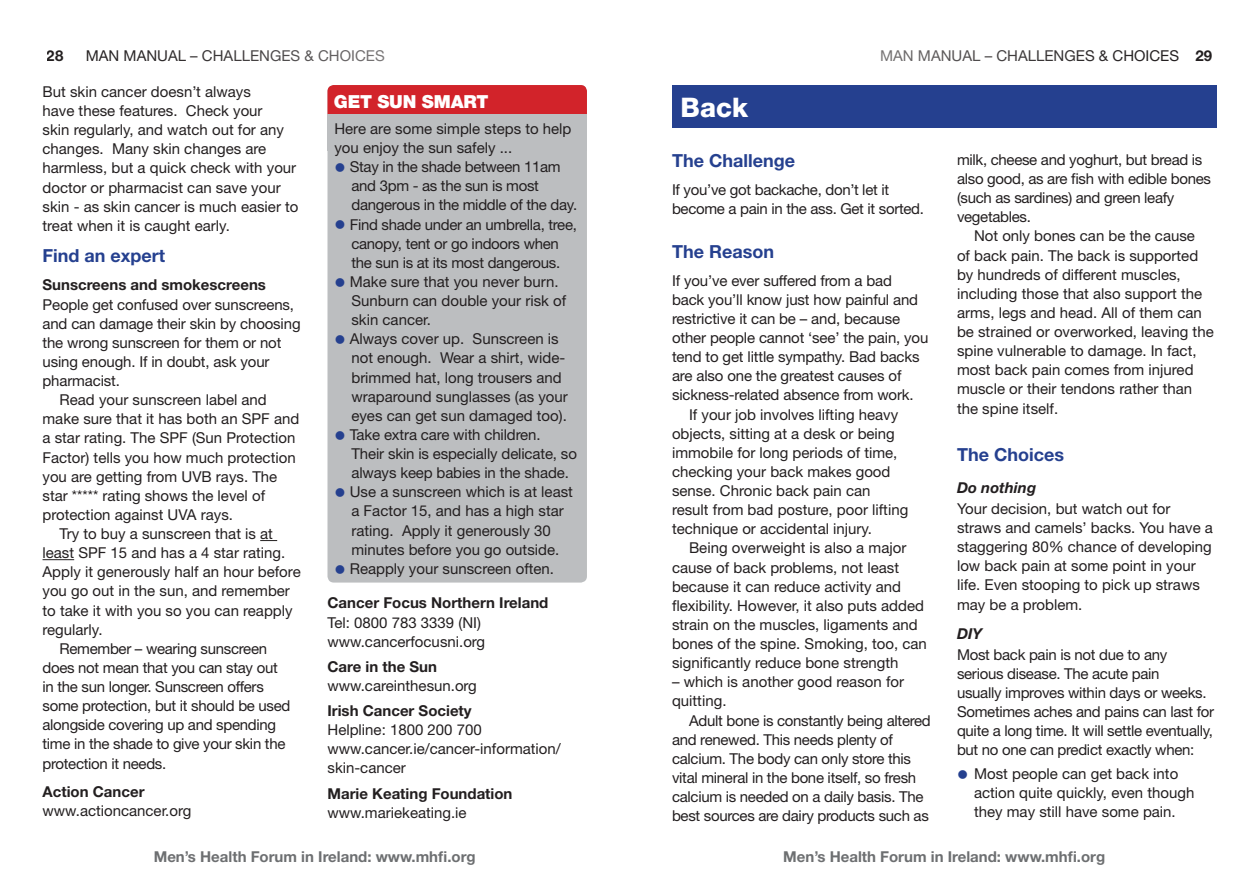
<style>
.page{position:relative;width:1259px;height:893px;background:#fff}
.page>*{position:absolute;margin:0;border:0;box-sizing:border-box;transform-origin:0 0}
.t1{font:800 27px "Helvetica Neue";color:#fff}
.t2{font:700 18px "Helvetica Neue";color:#25408f}
.t3{font:900 18px "Helvetica Neue";letter-spacing:-.005em;color:#fff}
.t4{font:15px/19.2px "Helvetica Neue";color:#231f20}
.t5{font:15px/19.2px "Helvetica Neue";letter-spacing:-.02em;color:#231f20}
.t6{font:700 15px "Helvetica Neue";color:#231f20}
.t7{font:700 15px "Helvetica Neue";color:#6d6f71}
.t8{font:italic 700 15px "Helvetica Neue";color:#231f20}
.s1{font-weight:700}
.s2{color:#25408f}
</style>
<div class="page">
<svg style="left:260px;top:540px;width:17px;height:1px"></svg>
<hr style="left:43px;top:559px;width:31px;height:1px;background:#231f20">
<div style="left:327px;top:85px;width:260px;height:498px;background:#bcbec0;border-radius:6px"></div>
<div style="left:327px;top:85px;width:260px;height:44px;background:#d2232a;border-radius:6px"></div>
<div style="left:327px;top:115px;width:260px;height:14px;background:#bcbec0"></div>
<div style="left:672px;top:85px;width:544px;height:43px;background:#25408f"></div>
<p class="t6" style="left:47px;top:47px;width:18px">28</p>
<p class="t4" style="left:86px;top:46px;width:300px">MAN MANUAL – CHALLENGES &amp; CHOICES</p>
<p class="t4" style="left:880px;top:46px;width:333px">MAN MANUAL – CHALLENGES &amp; CHOICES <span class="s1">29</span></p>
<p class="t4" style="left:43px;top:82px;width:257px">But skin cancer doesn’t always<br>have these features. Check your<br>skin regularly, and watch out for any changes. Many skin changes are harmless, but a quick check with your doctor or pharmacist can save your skin - as skin cancer is much easier to treat when it is caught early.</p>
<p class="t2" style="left:43px;top:245px;width:124px">Find an expert</p>
<p class="t6" style="left:43px;top:276px;width:225px">Sunscreens and smokescreens</p>
<p class="t4" style="left:43px;top:294px;width:253px">People get confused over sunscreens,</p>
<p class="t4" style="left:43px;top:313px;width:260px">and can damage their skin by choosing</p>
<p class="t4" style="left:43px;top:333px;width:240px">the wrong sunscreen for them or not</p>
<p class="t4" style="left:43px;top:352px;width:228px">using enough. If in doubt, ask your</p>
<p class="t4" style="left:43px;top:371px;width:76px">pharmacist.</p>
<p class="t4" style="left:60px;top:390px;width:209px">Read your sunscreen label and</p>
<p class="t4" style="left:43px;top:409px;width:258px">make sure that it has both an SPF and</p>
<p class="t4" style="left:43px;top:428px;width:254px">a star rating. The SPF (Sun Protection</p>
<p class="t4" style="left:43px;top:447px;width:255px">Factor) tells you how much protection</p>
<p class="t4" style="left:43px;top:466px;width:236px">you are getting from UVB rays. The</p>
<p class="t4" style="left:43px;top:486px;width:224px">star ***** rating shows the level of</p>
<p class="t4" style="left:43px;top:505px;width:189px">protection against UVA rays.</p>
<p class="t4" style="left:60px;top:524px;width:215px">Try to buy a sunscreen that is at</p>
<p class="t4" style="left:43px;top:543px;width:242px">least SPF 15 and has a 4 star rating.</p>
<p class="t4" style="left:43px;top:562px;width:260px">Apply it generously half an hour before</p>
<p class="t4" style="left:43px;top:581px;width:249px">you go out in the sun, and remember</p>
<p class="t4" style="left:43px;top:600px;width:252px">to take it with you so you can reapply</p>
<p class="t4" style="left:43px;top:619px;width:59px">regularly.</p>
<p class="t5" style="left:60px;top:639px;width:209px">Remember – wearing sunscreen</p>
<p class="t5" style="left:43px;top:658px;width:237px">does not mean that you can stay out</p>
<p class="t5" style="left:43px;top:677px;width:223px">in the sun longer. Sunscreen offers</p>
<p class="t5" style="left:43px;top:696px;width:249px">some protection, but it should be used</p>
<p class="t5" style="left:43px;top:715px;width:235px">alongside covering up and spending</p>
<p class="t5" style="left:43px;top:734px;width:244px">time in the shade to give your skin the</p>
<p class="t5" style="left:43px;top:753px;width:123px">protection it needs.</p>
<p class="t6" style="left:43px;top:782px;width:103px">Action Cancer</p>
<p class="t4" style="left:43px;top:801px;width:150px">www. actioncancer. org</p>
<p class="t3" style="left:334px;top:91px;width:156px">GET SUN SMART</p>
<p class="t4" style="left:334px;top:119px;width:239px">Here are some simple steps to help you enjoy the sun safely ...</p>
<p class="t5" style="left:351px;top:157px;width:225px;text-indent:-17px"><span class="s2">●</span> Stay in the shade between 11am and 3pm - as the sun is most dangerous in the middle of the day.</p>
<p class="t5" style="left:334px;top:214px;width:244px;text-align:center"><span class="s2">●</span> Find shade under an umbrella, tree, canopy, tent or go indoors when<br>the sun is at its most dangerous.</p>
<p class="t4" style="left:351px;top:272px;width:216px;text-indent:-17px"><span class="s2">●</span> Make sure that you never burn.<br>Sunburn can double your risk of skin cancer.</p>
<p class="t4" style="left:351px;top:329px;width:218px;text-indent:-17px"><span class="s2">●</span> Always cover up. Sunscreen is not enough. Wear a shirt, wide&shy;brimmed hat, long trousers and wraparound sunglasses (as your eyes can get sun damaged too).</p>
<p class="t4" style="left:351px;top:425px;width:227px;text-indent:-17px"><span class="s2">●</span> Take extra care with children.<br>Their skin is especially delicate, so always keep babies in the shade.</p>
<p class="t4" style="left:334px;top:482px;width:240px;text-align:center"><span class="s2">●</span> Use a sunscreen which is at least a Factor 15, and has a high star rating. Apply it generously 30 minutes before you go outside.</p>
<p class="t4" style="left:334px;top:559px;width:219px"><span class="s2">●</span> Reapply your sunscreen often.</p>
<p class="t6" style="left:327px;top:594px;width:222px">Cancer Focus Northern Ireland</p>
<p class="t4" style="left:327px;top:612px;width:159px">Tel: 0800 783 3339 (NI) www. cancerfocusni. org</p>
<p class="t6" style="left:327px;top:657px;width:111px">Care in the Sun</p>
<p class="t4" style="left:327px;top:676px;width:151px">www. careinthesun. org</p>
<p class="t6" style="left:327px;top:701px;width:146px">Irish Cancer Society</p>
<p class="t4" style="left:327px;top:720px;width:235px">Helpline: 1800 200 700<br>www. cancer. ie/cancer-information/ skin-cancer</p>
<p class="t6" style="left:327px;top:784px;width:186px">Marie Keating Foundation</p>
<p class="t4" style="left:327px;top:802px;width:141px">www. mariekeating. ie</p>
<h1 class="t1" style="left:680px;top:91px;width:69px">Back</h1>
<p class="t2" style="left:672px;top:150px;width:124px">The Challenge</p>
<p class="t5" style="left:672px;top:180px;width:251px">If you’ve got backache, don’t let it become a pain in the ass. Get it sorted.</p>
<p class="t2" style="left:672px;top:240px;width:104px">The Reason</p>
<p class="t4" style="left:672px;top:270px;width:221px">If you’ve ever suffered from a bad</p>
<p class="t4" style="left:672px;top:290px;width:248px">back you’ll know just how painful and</p>
<p class="t4" style="left:672px;top:309px;width:230px">restrictive it can be – and, because</p>
<p class="t4" style="left:672px;top:328px;width:258px">other people cannot ‘see’ the pain, you</p>
<p class="t4" style="left:672px;top:347px;width:249px">tend to get little sympathy. Bad backs</p>
<p class="t4" style="left:672px;top:366px;width:231px">are also one the greatest causes of</p>
<p class="t4" style="left:672px;top:385px;width:241px">sickness-related absence from work.</p>
<p class="t4" style="left:689px;top:404px;width:211px">If your job involves lifting heavy</p>
<p class="t4" style="left:672px;top:423px;width:224px">objects, sitting at a desk or being</p>
<p class="t4" style="left:672px;top:443px;width:227px">immobile for long periods of time,</p>
<p class="t4" style="left:672px;top:462px;width:220px">checking your back makes good</p>
<p class="t4" style="left:672px;top:481px;width:200px">sense. Chronic back pain can</p>
<p class="t4" style="left:672px;top:500px;width:238px">result from bad posture, poor lifting</p>
<p class="t4" style="left:672px;top:519px;width:199px">technique or accidental injury.</p>
<p class="t4" style="left:689px;top:538px;width:219px">Being overweight is also a major</p>
<p class="t4" style="left:672px;top:557px;width:229px">cause of back problems, not least</p>
<p class="t4" style="left:672px;top:576px;width:230px">because it can reduce activity and</p>
<p class="t4" style="left:672px;top:596px;width:253px">flexibility. However, it also puts added</p>
<p class="t4" style="left:672px;top:615px;width:247px">strain on the muscles, ligaments and</p>
<p class="t4" style="left:672px;top:634px;width:256px">bones of the spine. Smoking, too, can</p>
<p class="t4" style="left:672px;top:653px;width:228px">significantly reduce bone strength</p>
<p class="t4" style="left:672px;top:672px;width:233px">– which is another good reason for quitting.</p>
<p class="t5" style="left:672px;top:710px;width:260px;text-indent:17px">Adult bone is constantly being altered and renewed. This needs plenty of calcium. The body can only store this vital mineral in the bone itself, so fresh calcium is needed on a daily basis. The best sources are dairy products such as</p>
<p class="t5" style="left:957px;top:150px;width:255px">milk, cheese and yoghurt, but bread is also good, as are fish with edible bones (such as sardines) and green leafy vegetables.</p>
<p class="t4" style="left:957px;top:226px;width:258px;text-indent:17px">Not only bones can be the cause<br>of back pain. The back is supported by hundreds of different muscles, including those that also support the arms, legs and head. All of them can be strained or overworked, leaving the spine vulnerable to damage. In fact, most back pain comes from injured muscle or their tendons rather than the spine itself.</p>
<p class="t2" style="left:957px;top:443px;width:108px">The Choices</p>
<p class="t8" style="left:957px;top:479px;width:81px">Do nothing</p>
<p class="t4" style="left:957px;top:499px;width:257px">Your decision, but watch out for straws and camels’ backs. You have a staggering 80% chance of developing low back pain at some point in your life. Even stooping to pick up straws may be a problem.</p>
<p class="t8" style="left:957px;top:625px;width:27px">DIY</p>
<p class="t5" style="left:957px;top:645px;width:259px">Most back pain is not due to any serious disease. The acute pain<br>usually improves within days or weeks.<br>Sometimes aches and pains can last for quite a long time. It will settle eventually, but no one can predict exactly when:</p>
<p class="t4" style="left:974px;top:764px;width:222px;text-indent:-17px"><span class="s2">●</span> Most people can get back into action quite quickly, even though they may still have some pain.</p>
<p class="t7" style="left:154px;top:847px;width:323px">Men’s Health Forum in Ireland: www.mhfi.org</p>
<p class="t7" style="left:783px;top:847px;width:323px">Men’s Health Forum in Ireland: www.mhfi.org</p>
</div>
